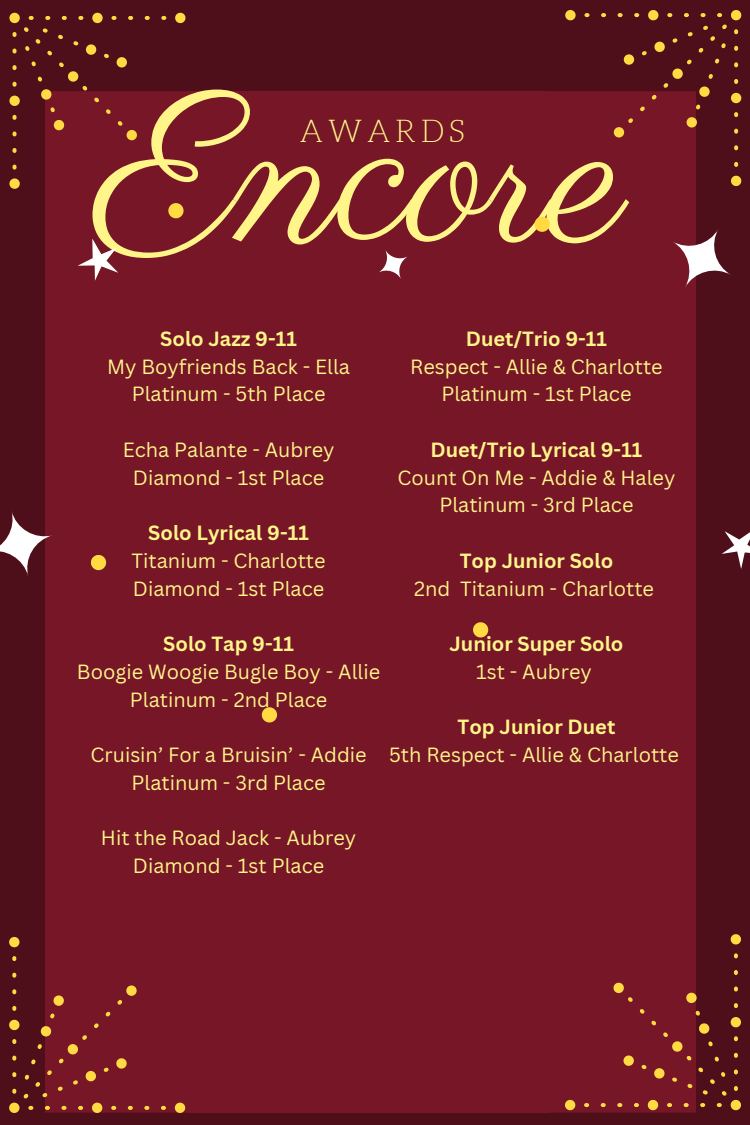
<style>
.page{position:relative;width:750px;height:1125px;background:#4f0f1a}
.page>*{position:absolute;margin:0;border:0;box-sizing:border-box;transform-origin:0 0}
.t1{font:212.2px "Parisienne";color:#fff589}
.t2{font:300 30.9px "Aleo";letter-spacing:.15em;color:#fff589}
.t3{font:20px "Canva Sans";color:#fff589}
.t4{font:700 20px "Canva Sans";color:#fff589}
</style>
<div class="page">
<div style="left:46px;top:91px;width:144px;height:332px;background:#761627"></div>
<div style="left:190px;top:91px;width:360px;height:340px;background:#761627"></div>
<div style="left:541px;top:91px;width:154px;height:332px;background:#761627"></div>
<div style="left:46px;top:423px;width:154px;height:358px;background:#761627"></div>
<div style="left:190px;top:423px;width:360px;height:358px;background:#761627"></div>
<div style="left:541px;top:423px;width:154px;height:358px;background:#761627"></div>
<div style="left:46px;top:781px;width:144px;height:332px;background:#761627"></div>
<div style="left:190px;top:772px;width:360px;height:341px;background:#761627"></div>
<div style="left:550px;top:781px;width:145px;height:332px;background:#761627"></div>
<svg style="left:13px;top:82px;width:4px;height:5px"></svg>
<svg style="left:13px;top:115px;width:4px;height:5px"></svg>
<svg style="left:13px;top:148px;width:4px;height:5px"></svg>
<svg style="left:13px;top:165px;width:4px;height:5px"></svg>
<svg style="left:13px;top:131px;width:4px;height:5px"></svg>
<svg style="left:145px;top:16px;width:5px;height:4px"></svg>
<svg style="left:62px;top:16px;width:5px;height:4px"></svg>
<svg style="left:78px;top:16px;width:5px;height:4px"></svg>
<svg style="left:128px;top:16px;width:5px;height:4px"></svg>
<svg style="left:112px;top:16px;width:5px;height:4px"></svg>
<svg style="left:161px;top:16px;width:5px;height:4px"></svg>
<svg style="left:92px;top:13px;width:11px;height:10px"></svg>
<svg style="left:9px;top:96px;width:11px;height:10px"></svg>
<svg style="left:175px;top:13px;width:10px;height:10px"></svg>
<svg style="left:9px;top:178px;width:11px;height:11px"></svg>
<svg style="left:106px;top:109px;width:5px;height:5px"></svg>
<svg style="left:94px;top:97px;width:5px;height:5px"></svg>
<svg style="left:59px;top:62px;width:28px;height:29px"></svg>
<svg style="left:118px;top:121px;width:19px;height:19px"></svg>
<svg style="left:58px;top:35px;width:5px;height:4px"></svg>
<svg style="left:73px;top:41px;width:6px;height:5px"></svg>
<svg style="left:104px;top:54px;width:5px;height:4px"></svg>
<svg style="left:86px;top:44px;width:10px;height:11px"></svg>
<svg style="left:117px;top:57px;width:10px;height:10px"></svg>
<svg style="left:38px;top:76px;width:4px;height:6px"></svg>
<svg style="left:9px;top:13px;width:43px;height:57px"></svg>
<svg style="left:50px;top:107px;width:5px;height:5px"></svg>
<svg style="left:41px;top:89px;width:10px;height:11px"></svg>
<svg style="left:54px;top:120px;width:10px;height:10px"></svg>
<svg style="left:601px;top:13px;width:5px;height:4px"></svg>
<svg style="left:584px;top:13px;width:5px;height:4px"></svg>
<svg style="left:734px;top:145px;width:4px;height:5px"></svg>
<svg style="left:734px;top:162px;width:4px;height:5px"></svg>
<svg style="left:731px;top:176px;width:10px;height:10px"></svg>
<svg style="left:565px;top:10px;width:11px;height:10px"></svg>
<svg style="left:614px;top:10px;width:127px;height:128px"></svg>
<svg style="left:734px;top:970px;width:4px;height:5px"></svg>
<svg style="left:734px;top:953px;width:4px;height:5px"></svg>
<svg style="left:601px;top:1103px;width:5px;height:4px"></svg>
<svg style="left:584px;top:1103px;width:5px;height:4px"></svg>
<svg style="left:565px;top:1100px;width:10px;height:10px"></svg>
<svg style="left:731px;top:934px;width:10px;height:11px"></svg>
<svg style="left:614px;top:983px;width:127px;height:127px"></svg>
<svg style="left:62px;top:1106px;width:4px;height:4px"></svg>
<svg style="left:78px;top:1106px;width:5px;height:4px"></svg>
<svg style="left:111px;top:1106px;width:5px;height:4px"></svg>
<svg style="left:144px;top:1106px;width:5px;height:4px"></svg>
<svg style="left:161px;top:1106px;width:5px;height:4px"></svg>
<svg style="left:128px;top:1106px;width:5px;height:4px"></svg>
<svg style="left:12px;top:973px;width:4px;height:5px"></svg>
<svg style="left:12px;top:1039px;width:4px;height:5px"></svg>
<svg style="left:12px;top:989px;width:4px;height:5px"></svg>
<svg style="left:12px;top:1006px;width:4px;height:5px"></svg>
<svg style="left:12px;top:956px;width:4px;height:5px"></svg>
<svg style="left:9px;top:1020px;width:10px;height:10px"></svg>
<svg style="left:92px;top:1103px;width:10px;height:10px"></svg>
<svg style="left:9px;top:937px;width:10px;height:10px"></svg>
<svg style="left:175px;top:1103px;width:10px;height:10px"></svg>
<svg style="left:106px;top:1012px;width:5px;height:5px"></svg>
<svg style="left:94px;top:1023px;width:5px;height:5px"></svg>
<svg style="left:59px;top:1035px;width:28px;height:29px"></svg>
<svg style="left:117px;top:985px;width:20px;height:20px"></svg>
<svg style="left:37px;top:1044px;width:5px;height:5px"></svg>
<svg style="left:50px;top:1013px;width:5px;height:6px"></svg>
<svg style="left:41px;top:1026px;width:10px;height:10px"></svg>
<svg style="left:54px;top:995px;width:10px;height:11px"></svg>
<svg style="left:58px;top:1086px;width:5px;height:5px"></svg>
<svg style="left:73px;top:1080px;width:5px;height:5px"></svg>
<svg style="left:9px;top:1056px;width:43px;height:57px"></svg>
<svg style="left:104px;top:1067px;width:5px;height:5px"></svg>
<svg style="left:86px;top:1071px;width:10px;height:10px"></svg>
<svg style="left:116px;top:1058px;width:11px;height:11px"></svg>
<svg style="left:0;top:502px;width:52px;height:83px"></svg>
<svg style="left:655px;top:212px;width:76px;height:93px"></svg>
<svg style="left:70px;top:231px;width:56px;height:56px"></svg>
<svg style="left:722px;top:531px;width:28px;height:38px"></svg>
<svg style="left:91px;top:555px;width:15px;height:15px"></svg>
<svg style="left:473px;top:622px;width:15px;height:15px"></svg>
<svg style="left:535px;top:217px;width:15px;height:15px"></svg>
<svg style="left:262px;top:707px;width:15px;height:15px"></svg>
<svg style="left:168px;top:203px;width:16px;height:15px"></svg>
<svg style="left:379px;top:250px;width:29px;height:29px"></svg>
<p class="t1" style="left:95px;top:44px;width:533px">Encore</p>
<p class="t2" style="left:300px;top:115px;width:167px">AWARDS</p>
<p class="t4" style="left:160px;top:324px;width:138px">Solo Jazz 9-11</p>
<p class="t3" style="left:107px;top:352px;width:244px">My Boyfriends Back - Ella</p>
<p class="t3" style="left:132px;top:380px;width:195px">Platinum - 5th Place</p>
<p class="t3" style="left:123px;top:435px;width:213px">Echa Palante - Aubrey</p>
<p class="t3" style="left:133px;top:463px;width:193px">Diamond - 1st Place</p>
<p class="t4" style="left:148px;top:519px;width:162px">Solo Lyrical 9-11</p>
<p class="t3" style="left:132px;top:546px;width:195px">Titanium - Charlotte</p>
<p class="t3" style="left:133px;top:574px;width:193px">Diamond - 1st Place</p>
<p class="t4" style="left:163px;top:630px;width:132px">Solo Tap 9-11</p>
<p class="t3" style="left:77px;top:657px;width:305px">Boogie Woogie Bugle Boy - Allie</p>
<p class="t3" style="left:130px;top:685px;width:199px">Platinum - 2nd Place</p>
<p class="t3" style="left:90px;top:741px;width:278px">Cruisin’ For a Bruisin’ - Addie</p>
<p class="t3" style="left:132px;top:768px;width:196px">Platinum - 3rd Place</p>
<p class="t4" style="left:466px;top:324px;width:143px">Duet/Trio 9-11</p>
<p class="t3" style="left:410px;top:352px;width:254px">Respect - Allie &amp; Charlotte</p>
<p class="t3" style="left:441px;top:380px;width:192px">Platinum - 1st Place</p>
<p class="t4" style="left:431px;top:435px;width:213px">Duet/Trio Lyrical 9-11</p>
<p class="t3" style="left:398px;top:463px;width:279px">Count On Me - Addie &amp; Haley</p>
<p class="t3" style="left:439px;top:491px;width:196px">Platinum - 3rd Place</p>
<p class="t4" style="left:460px;top:546px;width:155px">Top Junior Solo</p>
<p class="t3" style="left:414px;top:574px;width:241px">2nd Titanium - Charlotte</p>
<p class="t4" style="left:449px;top:630px;width:175px">Junior Super Solo</p>
<p class="t3" style="left:476px;top:657px;width:117px">1st - Aubrey</p>
<p class="t4" style="left:458px;top:713px;width:159px">Top Junior Duet</p>
<p class="t3" style="left:389px;top:741px;width:291px">5th Respect - Allie &amp; Charlotte</p>
<p class="t3" style="left:101px;top:824px;width:257px">Hit the Road Jack - Aubrey</p>
<p class="t3" style="left:133px;top:852px;width:193px">Diamond - 1st Place</p>
</div>
